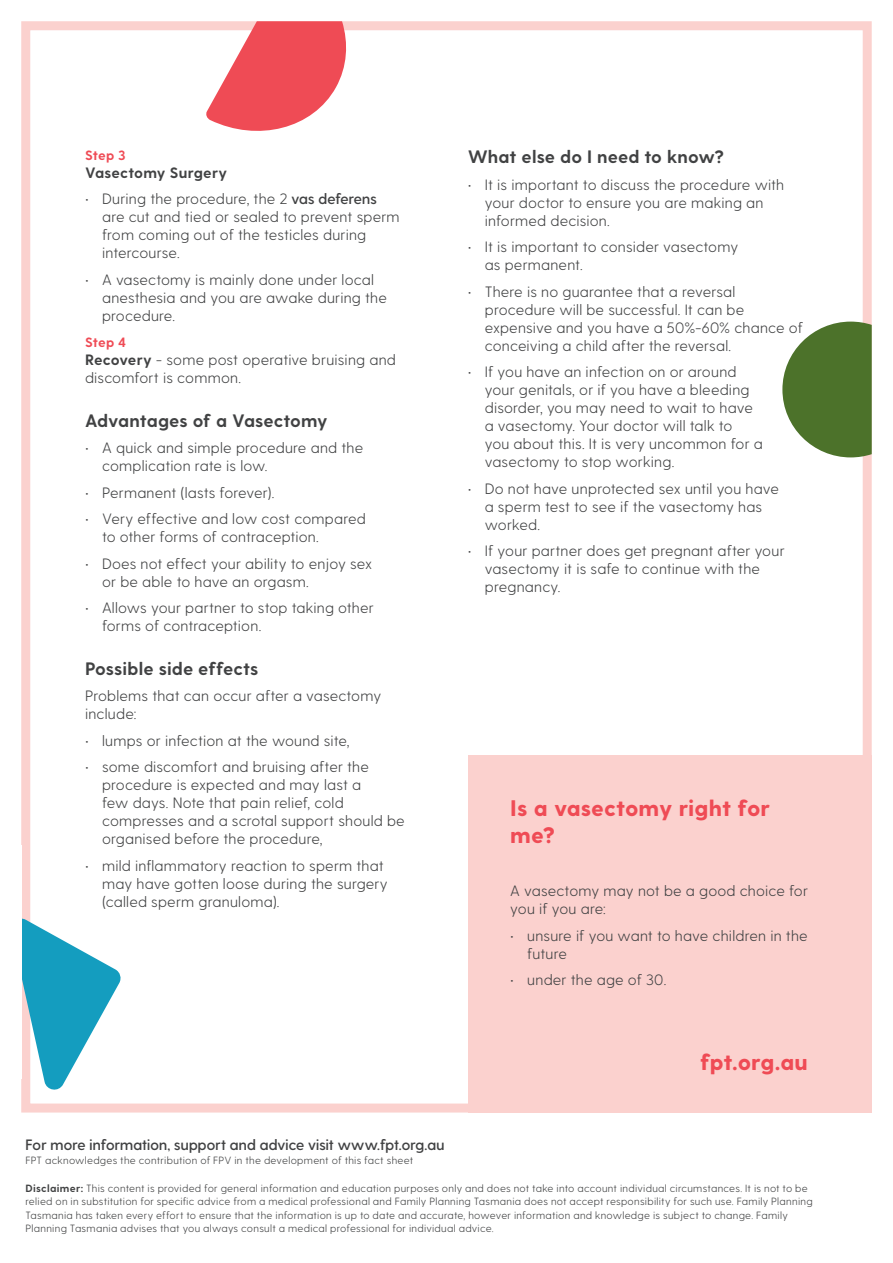
<style>
.page{position:relative;width:893px;height:1263px;background:#fff}
.page>*{position:absolute;margin:0;border:0;box-sizing:border-box;transform-origin:0 0}
.Coloured_subheading{font:800 22.5px/27px "Greycliff CF";letter-spacing:.005em;color:#ef4b55}
.Body{font:800 22.5px "Greycliff CF";letter-spacing:-.01em;color:#ef4b55}
.Title_in_Text{font:700 18px "Greycliff CF";color:#414243}
.Body-2{font:300 15px/18px "Greycliff CF";letter-spacing:.01em;color:#414243}
.Body-3{font:600 15px "Greycliff CF";letter-spacing:.015em;color:#414243}
.Body-4{font:700 15px "Greycliff CF";letter-spacing:.015em;color:#414243}
.Body-5{font:700 13.5px "Greycliff CF";color:#ef4b55}
.Footnote{font:300 10.5px/13.5px "Greycliff CF";letter-spacing:.025em;color:#414243}
.Body-6{font:300 10.5px "Greycliff CF";letter-spacing:.025em;color:#414243}
.s1{font-weight:600}
.s2{font-weight:700}
</style>
<div class="page">
<div style="left:21px;top:21px;width:851px;height:1091px;border:9px solid #fbd1ce"></div>
<svg style="left:205px;top:21px;width:144px;height:110px"></svg>
<svg style="left:782px;top:322px;width:90px;height:135px"></svg>
<div style="left:468px;top:755px;width:404px;height:357px;background:#fbd1ce"></div>
<svg style="left:21px;top:916px;width:100px;height:176px"></svg>
<p class="Body-5" style="left:85px;top:147px;width:42px">Step 3</p>
<p class="Body-4" style="left:85px;top:163px;width:144px">Vasectomy Surgery</p>
<p class="Body-2" style="left:102px;top:190px;width:299px;text-indent:-17px">• During the procedure, the 2 <span class="s1">vas deferens </span>are cut and tied or sealed to prevent sperm from coming out of the testicles during intercourse.</p>
<p class="Body-2" style="left:102px;top:271px;width:286px;text-indent:-17px">• A vasectomy is mainly done under local anesthesia and you are awake during the procedure.</p>
<p class="Body-5" style="left:85px;top:334px;width:43px">Step 4</p>
<p class="Body-2" style="left:85px;top:351px;width:312px"><span class="s2">Recovery</span> - some post operative bruising and discomfort is common.</p>
<p class="Title_in_Text" style="left:85px;top:410px;width:244px">Advantages of a Vasectomy</p>
<p class="Body-2" style="left:102px;top:439px;width:263px;text-indent:-17px">• A quick and simple procedure and the complication rate is low.</p>
<p class="Body-2" style="left:85px;top:484px;width:191px">• Permanent (lasts forever).</p>
<p class="Body-2" style="left:102px;top:510px;width:265px;text-indent:-17px">• Very effective and low cost compared to other forms of contraception.</p>
<p class="Body-2" style="left:102px;top:555px;width:272px;text-indent:-17px">• Does not effect your ability to enjoy sex or be able to have an orgasm.</p>
<p class="Body-2" style="left:102px;top:599px;width:273px;text-indent:-17px">• Allows your partner to stop taking other forms of contraception.</p>
<p class="Title_in_Text" style="left:85px;top:658px;width:175px">Possible side effects</p>
<p class="Body-2" style="left:85px;top:687px;width:298px">Problems that can occur after a vasectomy include:</p>
<p class="Body-2" style="left:85px;top:732px;width:266px">• lumps or infection at the wound site,</p>
<p class="Body-2" style="left:102px;top:758px;width:304px;text-indent:-17px">• some discomfort and bruising after the procedure is expected and may last a<br>few days. Note that pain relief, cold compresses and a scrotal support should be organised before the procedure,</p>
<p class="Body-2" style="left:102px;top:857px;width:287px;text-indent:-17px">• mild inflammatory reaction to sperm that may have gotten loose during the surgery (called sperm granuloma).</p>
<p class="Title_in_Text" style="left:468px;top:146px;width:258px">What else do I need to know?</p>
<p class="Body-2" style="left:485px;top:176px;width:301px;text-indent:-17px">• It is important to discuss the procedure with your doctor to ensure you are making an informed decision.</p>
<p class="Body-2" style="left:485px;top:238px;width:255px;text-indent:-17px">• It is important to consider vasectomy as permanent.</p>
<p class="Body-2" style="left:485px;top:283px;width:320px;text-indent:-17px">• There is no guarantee that a reversal procedure will be successful. It can be expensive and you have a 50%-60% chance of conceiving a child after the reversal.</p>
<p class="Body-2" style="left:485px;top:363px;width:280px;text-indent:-17px">• If you have an infection on or around your genitals, or if you have a bleeding disorder, you may need to wait to have a vasectomy. Your doctor will talk to<br>you about this. It is very uncommon for a vasectomy to stop working.</p>
<p class="Body-2" style="left:485px;top:480px;width:296px;text-indent:-17px">• Do not have unprotected sex until you have a sperm test to see if the vasectomy has worked.</p>
<p class="Body-2" style="left:485px;top:542px;width:301px;text-indent:-17px">• If your partner does get pregnant after your vasectomy it is safe to continue with the pregnancy.</p>
<p class="Coloured_subheading" style="left:510px;top:796px;width:261px">Is a vasectomy right for me?</p>
<p class="Body-2" style="left:510px;top:882px;width:299px">A vasectomy may not be a good choice for you if you are:</p>
<p class="Body-2" style="left:527px;top:926px;width:282px;text-indent:-17px">• unsure if you want to have children in the future</p>
<p class="Body-2" style="left:510px;top:971px;width:158px">• under the age of 30.</p>
<p class="Body" style="left:700px;top:1048px;width:109px">fpt.org.au</p>
<p class="Body-3" style="left:26px;top:1136px;width:420px">For more information, support and advice visit www.fpt.org.au</p>
<p class="Body-6" style="left:26px;top:1154px;width:389px">FPT acknowledges the contribution of FPV in the development of this fact sheet</p>
<p class="Footnote" style="left:26px;top:1181px;width:789px"><span class="s2">Disclaimer:</span> This content is provided for general information and education purposes only and does not take into account individual circumstances. It is not to be relied on in substitution for specific advice from a medical professional and Family Planning Tasmania does not accept responsibility for such use. Family Planning Tasmania has taken every effort to ensure that the information is up to date and accurate, however information and knowledge is subject to change. Family Planning Tasmania advises that you always consult a medical professional for individual advice.</p>
</div>
